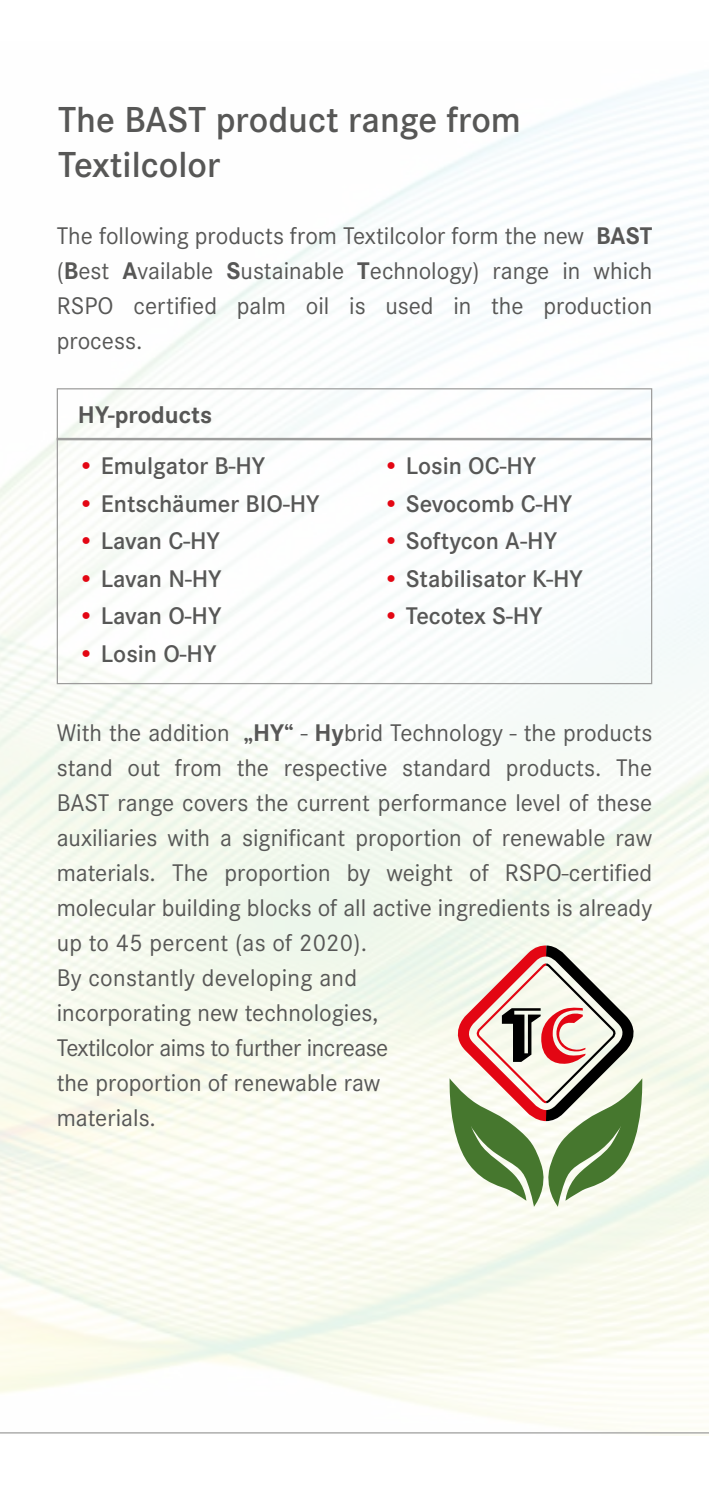
<style>
.page{position:relative;width:709px;height:1489px;background:#fff}
.page>*{position:absolute;margin:0;border:0;box-sizing:border-box;transform-origin:0 0}
.t1{font:600 37.5px/45px "Corporate S";color:#575756}
.t2{font:25px/35px "Corporate S";color:#575756;text-align:justify}
.t3{font:600 25px "Corporate S";color:#575756}
.t4{font:700 25px "Corporate S";color:#575756}
.s1{font-weight:700}
.s2{color:#e30613}
</style>
<div class="page">
<hr style="left:0;top:1431px;width:709px;height:2px;background:#9d9d9c">
<div style="left:57px;top:388px;width:595px;height:296px;border:1px solid #9d9d9c"></div>
<hr style="left:57px;top:438px;width:595px;height:2px;background:#9d9d9c">
<svg style="left:447px;top:930px;width:197px;height:276px"></svg>
<h1 class="t1" style="left:58px;top:95px;width:464px">The BAST product range from<br>Textilcolor</h1>
<p class="t2" style="left:57px;top:217px;width:597px">The following products from Textilcolor form the new <span class="s1">BAST </span>(<span class="s1">B</span>est <span class="s1">A</span>vailable <span class="s1">S</span>ustainable <span class="s1">T</span>echnology) range in which RSPO certified palm oil is used in the production process.</p>
<p class="t4" style="left:78px;top:397px;width:136px">HY-products</p>
<p class="t3" style="left:78px;top:449px;width:189px"><span class="s2">•</span> Emulgator B-HY</p>
<p class="t3" style="left:78px;top:486px;width:243px"><span class="s2">•</span> Entschäumer BIO-HY</p>
<p class="t3" style="left:78px;top:524px;width:144px"><span class="s2">•</span> Lavan C-HY</p>
<p class="t3" style="left:78px;top:561px;width:145px"><span class="s2">•</span> Lavan N-HY</p>
<p class="t3" style="left:78px;top:599px;width:145px"><span class="s2">•</span> Lavan O-HY</p>
<p class="t3" style="left:78px;top:636px;width:140px"><span class="s2">•</span> Losin O-HY</p>
<p class="t3" style="left:383px;top:449px;width:155px"><span class="s2">•</span> Losin OC-HY</p>
<p class="t3" style="left:383px;top:486px;width:191px"><span class="s2">•</span> Sevocomb C-HY</p>
<p class="t3" style="left:383px;top:524px;width:176px"><span class="s2">•</span> Softycon A-HY</p>
<p class="t3" style="left:383px;top:561px;width:202px"><span class="s2">•</span> Stabilisator K-HY</p>
<p class="t3" style="left:383px;top:599px;width:161px"><span class="s2">•</span> Tecotex S-HY</p>
<p class="t2" style="left:57px;top:714px;width:597px;text-align:left">With the addition <span class="s1">„HY“</span> - <span class="s1">Hy</span>brid Technology - the products stand out from the respective standard products. The BAST range covers the current performance level of these auxiliaries with a significant proportion of renewable raw materials. The proportion by weight of RSPO-certified molecular building blocks of all active ingredients is already up to 45 percent (as of 2020).<br>By constantly developing and<br>incorporating new technologies,<br>Textilcolor aims to further increase<br>the proportion of renewable raw<br>materials.</p>
</div>
